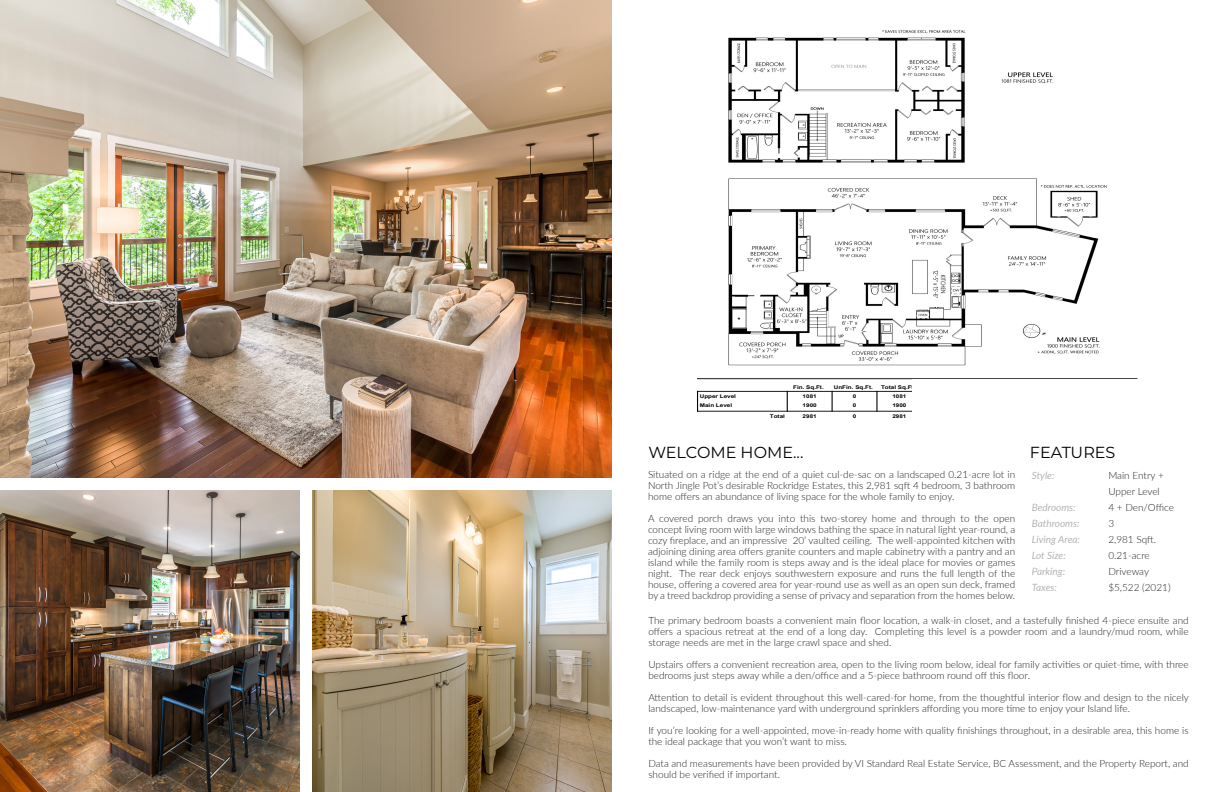
<style>
.page{position:relative;width:1224px;height:792px;background:#fff}
.page>*{position:absolute;margin:0;border:0;box-sizing:border-box;transform-origin:0 0}
.t1{font:16px "Montserrat";color:#000}
.t2{font:300 10px/11px "Lato";color:#212221}
.t3{font:italic 10px/16px "Lato";color:#b3b4b5}
.t4{font:700 5.1px "Arial";color:#000;scale:1.24 1}
</style>
<div class="page">
<img style="left:0;top:490px;width:300px;height:302px">
<img style="left:0;top:0;width:612px;height:478px">
<img style="left:312px;top:490px;width:300px;height:302px">
<img style="left:728px;top:30px;width:379px;height:336px">
<hr style="left:698px;top:379px;width:439px;height:1px;background:#000">
<svg style="left:697px;top:391px;width:1px;height:20px"></svg>
<svg style="left:787px;top:392px;width:1px;height:19px"></svg>
<svg style="left:832px;top:392px;width:1px;height:19px"></svg>
<svg style="left:877px;top:392px;width:1px;height:19px"></svg>
<hr style="left:698px;top:391px;width:224px;height:1px;background:#000">
<hr style="left:698px;top:411px;width:224px;height:1px;background:#000">
<div style="left:912px;top:379px;width:272px;height:64px;background:#fff"></div>
<p class="t4" style="left:793px;top:384px;width:26px">Fin. Sq.Ft.</p>
<p class="t4" style="left:834px;top:384px;width:33px">UnFin. Sq.Ft.</p>
<p class="t4" style="left:881px;top:384px;width:29px">Total Sq.Ft.</p>
<p class="t4" style="left:700px;top:393px;width:31px">Upper Level</p>
<p class="t4" style="left:803px;top:393px;width:13px">1081</p>
<p class="t4" style="left:853px;top:393px;width:4px">0</p>
<p class="t4" style="left:892px;top:393px;width:13px">1081</p>
<p class="t4" style="left:700px;top:402px;width:28px">Main Level</p>
<p class="t4" style="left:803px;top:402px;width:13px">1900</p>
<p class="t4" style="left:853px;top:402px;width:4px">0</p>
<p class="t4" style="left:892px;top:402px;width:13px">1900</p>
<p class="t4" style="left:770px;top:413px;width:14px">Total</p>
<p class="t4" style="left:803px;top:413px;width:13px">2981</p>
<p class="t4" style="left:853px;top:413px;width:4px">0</p>
<p class="t4" style="left:892px;top:413px;width:13px">2981</p>
<h1 class="t1" style="left:648px;top:442px;width:157px">WELCOME HOME...</h1>
<p class="t2" style="left:648px;top:469px;width:369px;text-align:justify">Situated on a ridge at the end of a quiet cul-de-sac on a landscaped 0.21-acre lot in North Jingle Pot’s desirable Rockridge Estates, this 2,981 sqft 4 bedroom, 3 bathroom home offers an abundance of living space for the whole family to enjoy.</p>
<p class="t2" style="left:648px;top:513px;width:369px;text-align:justify">A covered porch draws you into this two-storey home and through to the open concept living room with large windows bathing the space in natural light year-round, a cozy fireplace, and an impressive 20’ vaulted ceiling. The well-appointed kitchen with adjoining dining area offers granite counters and maple cabinetry with a pantry and an island while the family room is steps away and is the ideal place for movies or games night. The rear deck enjoys southwestern exposure and runs the full length of the house, offering a covered area for year-round use as well as an open sun deck, framed by a treed backdrop providing a sense of privacy and separation from the homes below.</p>
<h1 class="t1" style="left:1030px;top:442px;width:87px">FEATURES</h1>
<p class="t3" style="left:1032px;top:467px;width:24px">Style:</p>
<p class="t3" style="left:1032px;top:499px;width:50px">Bedrooms:<br>Bathrooms:<br>Living Area:<br>Lot Size:<br>Parking:<br>Taxes:</p>
<p class="t2" style="left:1108px;top:467px;width:67px;line-height:16px">Main Entry +<br>Upper Level<br>4 + Den/Office<br>3<br>2,981 Sqft.<br>0.21-acre<br>Driveway $5,522 (2021)</p>
<p class="t2" style="left:648px;top:614px;width:542px;text-align:justify">The primary bedroom boasts a convenient main floor location, a walk-in closet, and a tastefully finished 4-piece ensuite and offers a spacious retreat at the end of a long day. Completing this level is a powder room and a laundry/mud room, while storage needs are met in the large crawl space and shed.</p>
<p class="t2" style="left:648px;top:658px;width:542px">Upstairs offers a convenient recreation area, open to the living room below, ideal for family activities or quiet-time, with three bedrooms just steps away while a den/office and a 5-piece bathroom round off this floor.</p>
<p class="t2" style="left:648px;top:691px;width:542px">Attention to detail is evident throughout this well-cared-for home, from the thoughtful interior flow and design to the nicely landscaped, low-maintenance yard with underground sprinklers affording you more time to enjoy your Island life.</p>
<p class="t2" style="left:648px;top:724px;width:542px">If you’re looking for a well-appointed, move-in-ready home with quality finishings throughout, in a desirable area, this home is the ideal package that you won’t want to miss.</p>
<p class="t2" style="left:648px;top:757px;width:542px">Data and measurements have been provided by VI Standard Real Estate Service, BC Assessment, and the Property Report, and should be verified if important.</p>
</div>
